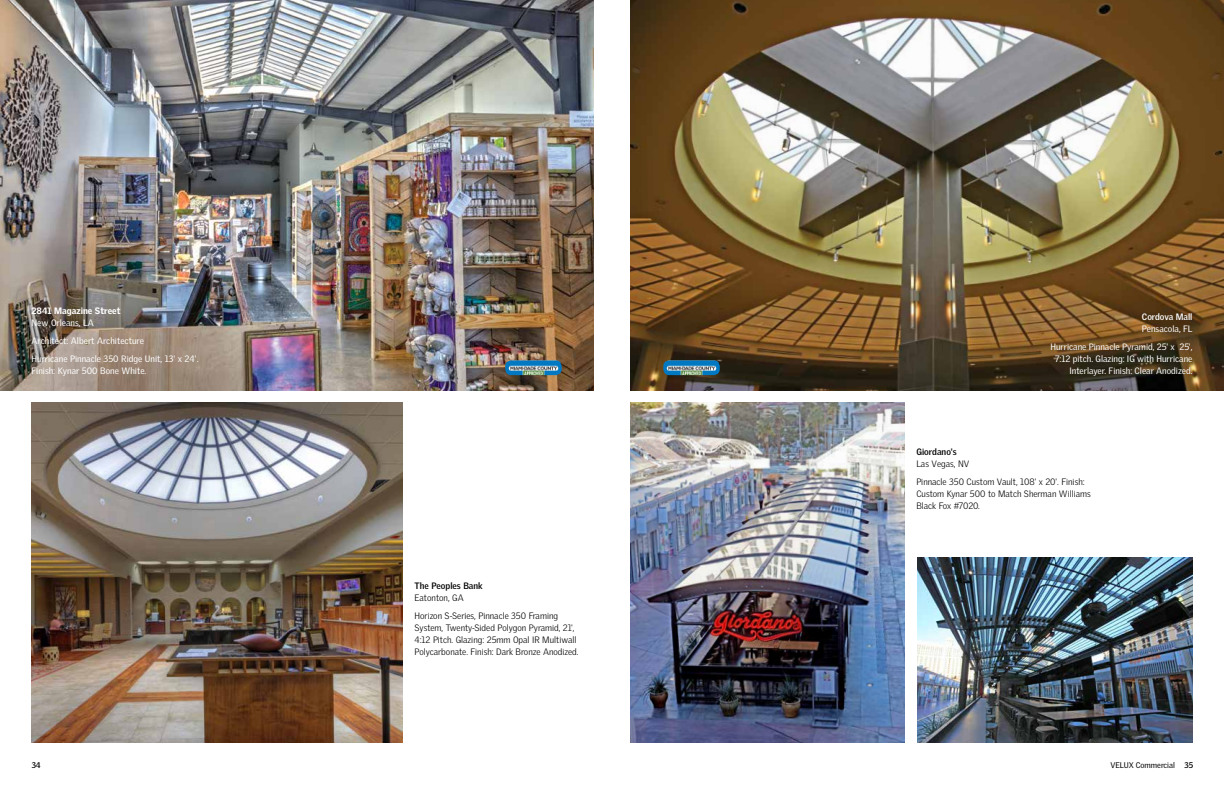
<style>
.page{position:relative;width:1224px;height:792px;background:#fff}
.page>*{position:absolute;margin:0;border:0;box-sizing:border-box;transform-origin:0 0}
.t1{font:300 9px/12px "Velux Gothic";color:#000}
.t2{font:9px/18px "Velux Gothic";color:#fff;text-align:right}
.t3{font:700 9px "Velux Gothic";color:#000}
.t4{font:900 9px "Velux Gothic";color:#fff}
.t5{font:700 9px "Velux Gothic";color:#fff}
.t6{font:8px "Velux Gothic";color:#000}
.t7{font:700 8px "Velux Gothic";color:#000}
.s1{font-weight:700}
</style>
<div class="page">
<img style="left:32px;top:402px;width:370px;height:340px">
<img style="left:0;top:0;width:594px;height:390px">
<img style="left:630px;top:402px;width:274px;height:340px">
<img style="left:917px;top:557px;width:275px;height:186px">
<img style="left:630px;top:0;width:594px;height:390px">
<img style="left:505px;top:360px;width:57px;height:15px">
<img style="left:663px;top:360px;width:57px;height:15px">
<p class="t4" style="left:32px;top:305px;width:91px">2841 Magazine Street</p>
<p class="t2" style="left:32px;top:314px;width:169px;text-align:left">New Orleans, LA<br>Architect: Albert Architecture<br>Hurricane Pinnacle 350 Ridge Unit, 13' x 24'.</p>
<p class="t2" style="left:32px;top:362px;width:116px">Finish: Kynar 500 Bone White.</p>
<p class="t3" style="left:415px;top:580px;width:70px">The Peoples Bank</p>
<p class="t1" style="left:415px;top:588px;width:145px;line-height:18px">Eatonton, GA<br>Horizon S-Series, Pinnacle 350 Framing</p>
<p class="t1" style="left:415px;top:621px;width:166px">System, Twenty-Sided Polygon Pyramid, 21',<br>4:12 Pitch. Glazing: 25mm Opal IR Multiwall<br>Polycarbonate. Finish: Dark Bronze Anodized.</p>
<p class="t5" style="left:1142px;top:311px;width:52px">Cordova Mall</p>
<p class="t2" style="left:1050px;top:320px;width:144px">Pensacola, FL<br>Hurricane Pinnacle Pyramid, 25' x 25',</p>
<p class="t2" style="left:1055px;top:353px;width:139px;line-height:12px">7:12 pitch. Glazing: IG with Hurricane<br>Interlayer. Finish: Clear Anodized.</p>
<p class="t3" style="left:916px;top:446px;width:42px">Giordano's</p>
<p class="t1" style="left:916px;top:455px;width:170px;line-height:18px">Las Vegas, NV<br>Pinnacle 350 Custom Vault, 108' x 20'. Finish:</p>
<p class="t1" style="left:916px;top:488px;width:176px">Custom Kynar 500 to Match Sherman Williams<br>Black Fox #7020.</p>
<p class="t7" style="left:32px;top:760px;width:11px">34</p>
<p class="t6" style="left:1110px;top:760px;width:84px">VELUX Commercial <span class="s1">35</span></p>
</div>
